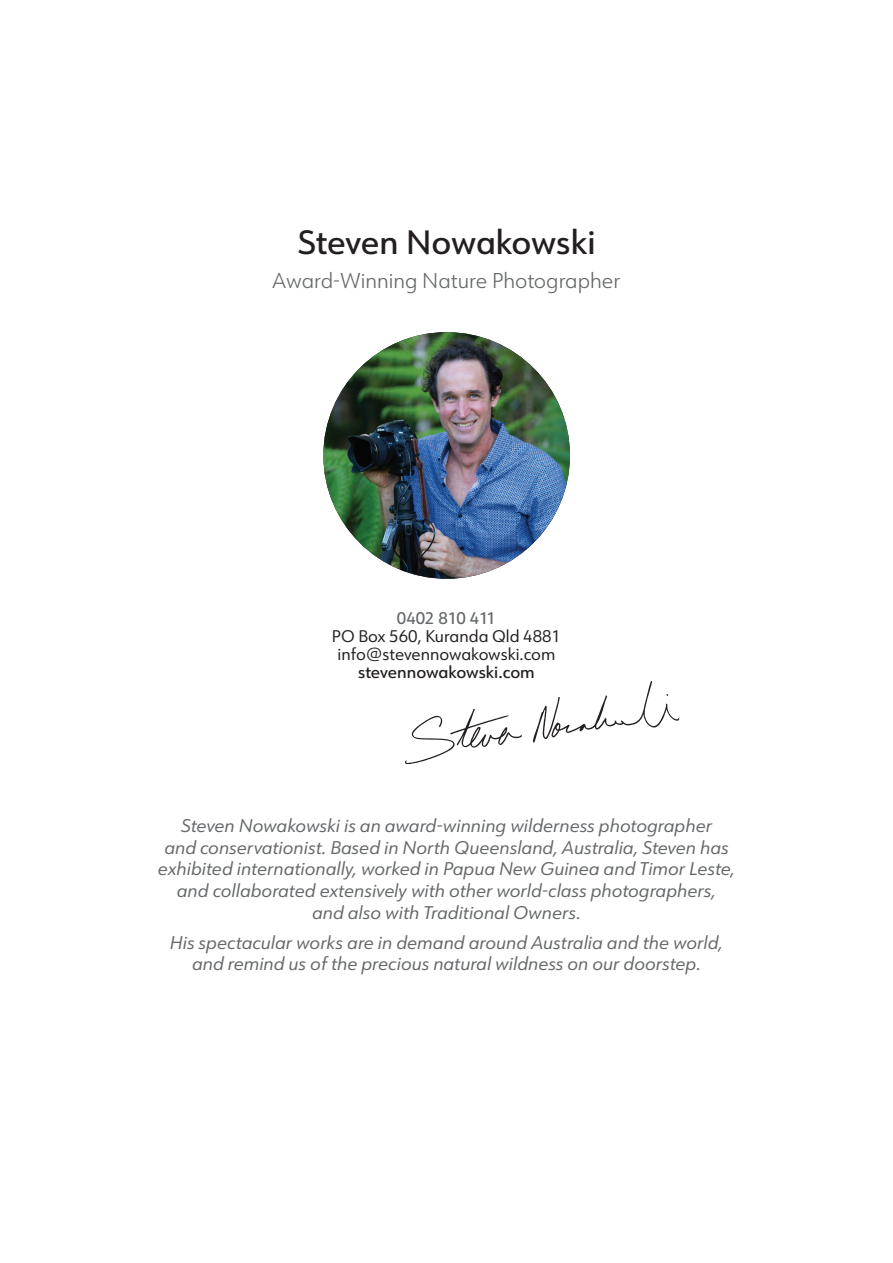
<style>
.page{position:relative;width:893px;height:1263px;background:#fff}
.page>*{position:absolute;margin:0;border:0;box-sizing:border-box;transform-origin:0 0}
.t1{font:500 33px "URW Form";letter-spacing:-.005em;color:#231f20}
.t2{font:300 21px "URW Form";color:#66696b}
.t3{font:italic 18px/21.6px "URW Form";color:#66696b;text-align:center}
.t4{font:16.5px/18px "URW Form";color:#231f20;text-align:center}
.t5{font:500 16.5px "URW Form";letter-spacing:-.005em;color:#231f20}
.t6{font:500 16.5px "URW Form";color:#66696b}
</style>
<div class="page">
<img style="left:323px;top:332px;width:247px;height:247px;border-radius:123px">
<svg style="left:405px;top:709px;width:117px;height:55px"></svg>
<svg style="left:533px;top:681px;width:147px;height:61px"></svg>
<h1 class="t1" style="left:297px;top:220px;width:300px">Steven Nowakowski</h1>
<p class="t2" style="left:272px;top:266px;width:350px">Award-Winning Nature Photographer</p>
<p class="t6" style="left:397px;top:607px;width:100px">0402 810 411</p>
<p class="t4" style="left:332px;top:627px;width:231px">PO Box 560, Kuranda Qld 4881 info@stevennowakowski.com</p>
<p class="t5" style="left:358px;top:661px;width:178px">stevennowakowski.com</p>
<p class="t3" style="left:158px;top:814px;width:579px">Steven Nowakowski is an award-winning wilderness photographer<br>and conservationist. Based in North Queensland, Australia, Steven has exhibited internationally, worked in Papua New Guinea and Timor Leste, and collaborated extensively with other world-class photographers,<br>and also with Traditional Owners.</p>
<p class="t3" style="left:170px;top:931px;width:555px">His spectacular works are in demand around Australia and the world, and remind us of the precious natural wildness on our doorstep.</p>
</div>
